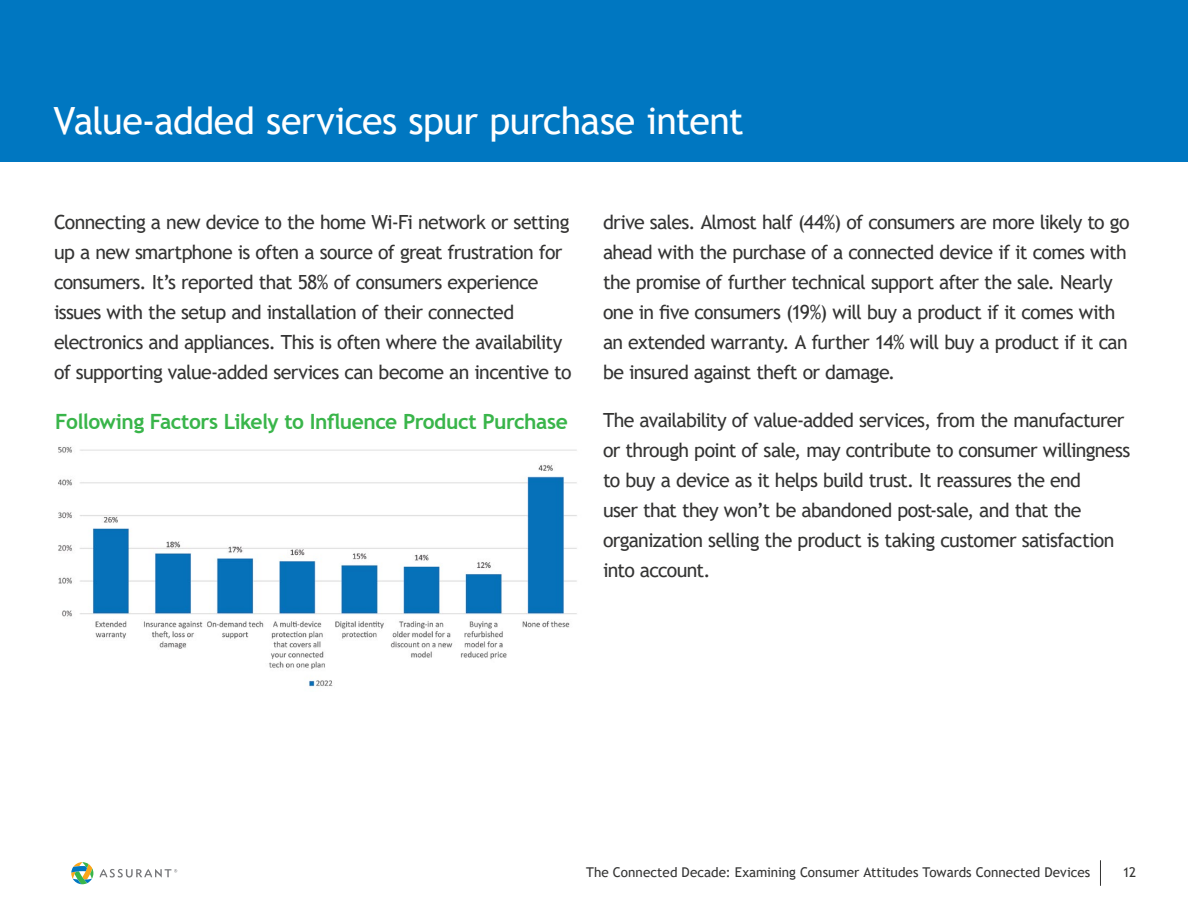
<style>
.page{position:relative;width:1188px;height:918px;background:#fff}
.page>*{position:absolute;margin:0;border:0;box-sizing:border-box;transform-origin:0 0}
.t1{font:37.5px "Trebuchet MS";letter-spacing:-.015em;color:#fff}
.t2{font:700 21px "Trebuchet MS";letter-spacing:-.025em;color:#39b54a}
.t3{font:19.5px/30px "Trebuchet MS";letter-spacing:-.035em;color:#343433}
.t4{font:13.5px "Trebuchet MS";color:#343433}
</style>
<div class="page">
<svg style="left:1100px;top:860px;width:1px;height:26px"></svg>
<svg style="left:71px;top:862px;width:22px;height:22px"></svg>
<svg style="left:99px;top:869px;width:78px;height:9px"></svg>
<div style="left:0;top:0;width:1188px;height:162px;background:#0077c1"></div>
<img style="left:58px;top:447px;width:519px;height:240px">
<p class="t1" style="left:53px;top:97px;width:692px">Value-added services spur purchase intent</p>
<p class="t3" style="left:54px;top:207px;width:519px">Connecting a new device to the home Wi-Fi network or setting up a new smartphone is often a source of great frustration for consumers. It’s reported that 58% of consumers experience issues with the setup and installation of their connected electronics and appliances. This is often where the availability of supporting value-added services can become an incentive to</p>
<h3 class="t2" style="left:55px;top:408px;width:514px">Following Factors Likely to Influence Product Purchase</h3>
<p class="t3" style="left:603px;top:207px;width:528px">drive sales. Almost half (44%) of consumers are more likely to go ahead with the purchase of a connected device if it comes with the promise of further technical support after the sale. Nearly</p>
<p class="t3" style="left:603px;top:297px;width:514px">one in five consumers (19%) will buy a product if it comes with</p>
<p class="t3" style="left:603px;top:327px;width:526px">an extended warranty. A further 14% will buy a product if it can be insured against theft or damage.</p>
<p class="t3" style="left:603px;top:405px;width:529px">The availability of value-added services, from the manufacturer or through point of sale, may contribute to consumer willingness to buy a device as it helps build trust. It reassures the end<br>user that they won’t be abandoned post-sale, and that the organization selling the product is taking customer satisfaction into account.</p>
<p class="t4" style="left:586px;top:863px;width:506px">The Connected Decade: Examining Consumer Attitudes Towards Connected Devices</p>
<p class="t4" style="left:1123px;top:863px;width:15px">12</p>
</div>
